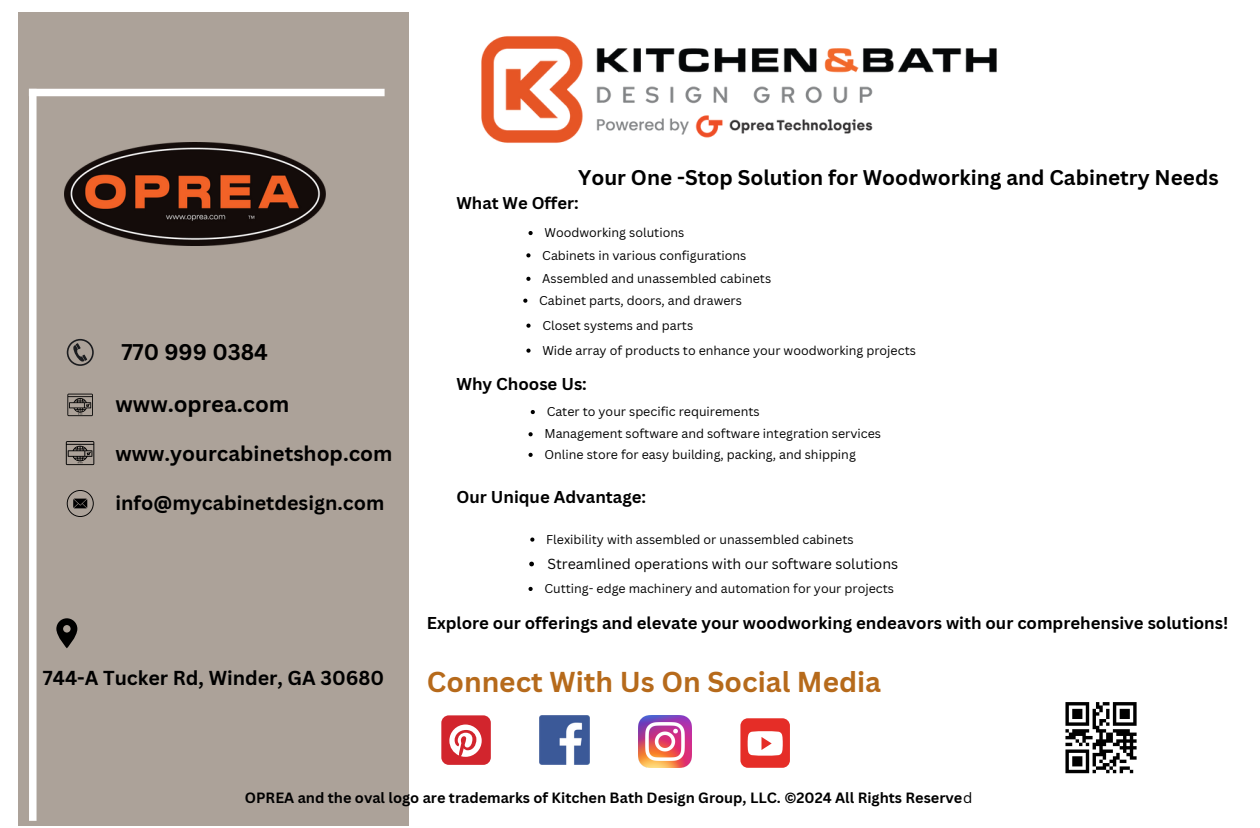
<style>
.page{position:relative;width:1260px;height:828px;background:#fff}
.page>*{position:absolute;margin:0;border:0;box-sizing:border-box;transform-origin:0 0}
.t1{font:700 28px "Canva Sans";color:#b66a1b}
.t2{font:700 22.2px "Canva Sans";color:#000}
.t3{font:700 20.8px "Canva Sans";color:#000}
.t4{font:700 19.6px "Canva Sans";color:#000}
.t5{font:700 16.8px "Canva Sans";color:#000}
.t6{font:700 16.6px "Canva Sans";color:#000}
.t7{font:700 14.6px "Canva Sans";color:#000}
.t8{font:14.2px "Canva Sans";color:#000}
.t9{font:12.4px "Canva Sans";color:#000}
.s1{font-weight:400}
</style>
<div class="page">
<div style="left:18px;top:12px;width:391px;height:814px;background:#aca299"></div>
<div style="left:29px;top:89px;width:8px;height:732px;background:#fff"></div>
<div style="left:29px;top:89px;width:356px;height:7px;background:#fff"></div>
<img style="left:65px;top:142px;width:261px;height:104px">
<svg style="left:67px;top:339px;width:27px;height:27px"></svg>
<svg style="left:67px;top:490px;width:27px;height:27px"></svg>
<svg style="left:56px;top:618px;width:21px;height:30px"></svg>
<svg style="left:67px;top:394px;width:26px;height:22px"></svg>
<svg style="left:1065px;top:702px;width:72px;height:71px"></svg>
<svg style="left:66px;top:441px;width:28px;height:24px"></svg>
<img style="left:481px;top:36px;width:516px;height:107px">
<div style="left:740px;top:718px;width:50px;height:50px;background:#e52d27;border-radius:8px"></div>
<svg style="left:748px;top:731px;width:35px;height:25px"></svg>
<div style="left:441px;top:715px;width:50px;height:50px;background:#d2252d;border-radius:8px"></div>
<svg style="left:449px;top:725px;width:33px;height:32px"></svg>
<img style="left:540px;top:715px;width:49px;height:50px">
<img style="left:639px;top:715px;width:52px;height:53px">
<svg style="left:529px;top:231px;width:4px;height:4px"></svg>
<svg style="left:526px;top:253px;width:5px;height:4px"></svg>
<svg style="left:526px;top:277px;width:5px;height:4px"></svg>
<svg style="left:523px;top:299px;width:4px;height:4px"></svg>
<svg style="left:526px;top:324px;width:5px;height:4px"></svg>
<svg style="left:526px;top:349px;width:5px;height:4px"></svg>
<svg style="left:531px;top:410px;width:4px;height:4px"></svg>
<svg style="left:529px;top:432px;width:4px;height:4px"></svg>
<svg style="left:529px;top:453px;width:4px;height:4px"></svg>
<svg style="left:530px;top:538px;width:4px;height:4px"></svg>
<svg style="left:529px;top:562px;width:5px;height:4px"></svg>
<svg style="left:529px;top:587px;width:4px;height:4px"></svg>
<p class="t2" style="left:121px;top:336px;width:148px">770 999 0384</p>
<p class="t2" style="left:116px;top:389px;width:175px">www.oprea.com</p>
<p class="t3" style="left:578px;top:162px;width:642px">Your One -Stop Solution for Woodworking and Cabinetry Needs</p>
<h3 class="t6" style="left:456px;top:192px;width:124px">What We Offer:</h3>
<p class="t9" style="left:544px;top:224px;width:141px">Woodworking solutions</p>
<h2 class="t9" style="left:542px;top:246px;width:206px">Cabinets in various configurations</h2>
<h4 class="t9" style="left:542px;top:270px;width:230px">Assembled and unassembled cabinets</h4>
<p class="t9" style="left:539px;top:292px;width:204px">Cabinet parts, doors, and drawers</p>
<p class="t9" style="left:542px;top:317px;width:152px">Closet systems and parts</p>
<p class="t9" style="left:542px;top:342px;width:375px">Wide array of products to enhance your woodworking projects</p>
<p class="t5" style="left:456px;top:372px;width:132px">Why Choose Us:</p>
<p class="t9" style="left:547px;top:403px;width:215px">Cater to your specific requirements</p>
<p class="t9" style="left:544px;top:425px;width:338px">Management software and software integration services</p>
<h4 class="t3" style="left:116px;top:439px;width:278px">www.yourcabinetshop.com</h4>
<p class="t9" style="left:544px;top:446px;width:313px">Online store for easy building, packing, and shipping</p>
<p class="t5" style="left:456px;top:485px;width:191px">Our Unique Advantage:</p>
<p class="t9" style="left:546px;top:530px;width:309px">Flexibility with assembled or unassembled cabinets</p>
<h4 class="t8" style="left:547px;top:554px;width:352px">Streamlined operations with our software solutions</h4>
<p class="t9" style="left:544px;top:580px;width:351px">Cutting- edge machinery and automation for your projects</p>
<p class="t5" style="left:427px;top:611px;width:803px">Explore our offerings and elevate your woodworking endeavors with our comprehensive solutions!</p>
<p class="t1" style="left:427px;top:662px;width:456px">Connect With Us On Social Media</p>
<h2 class="t4" style="left:116px;top:489px;width:270px">info@mycabinetdesign.com</h2>
<p class="t4" style="left:43px;top:664px;width:343px">744-A Tucker Rd, Winder, GA 30680</p>
<h3 class="t7" style="left:245px;top:787px;width:729px">OPREA and the oval logo are trademarks of Kitchen Bath Design Group, LLC. ©2024 All Rights Reserve<span class="s1">d</span></h3>
</div>
